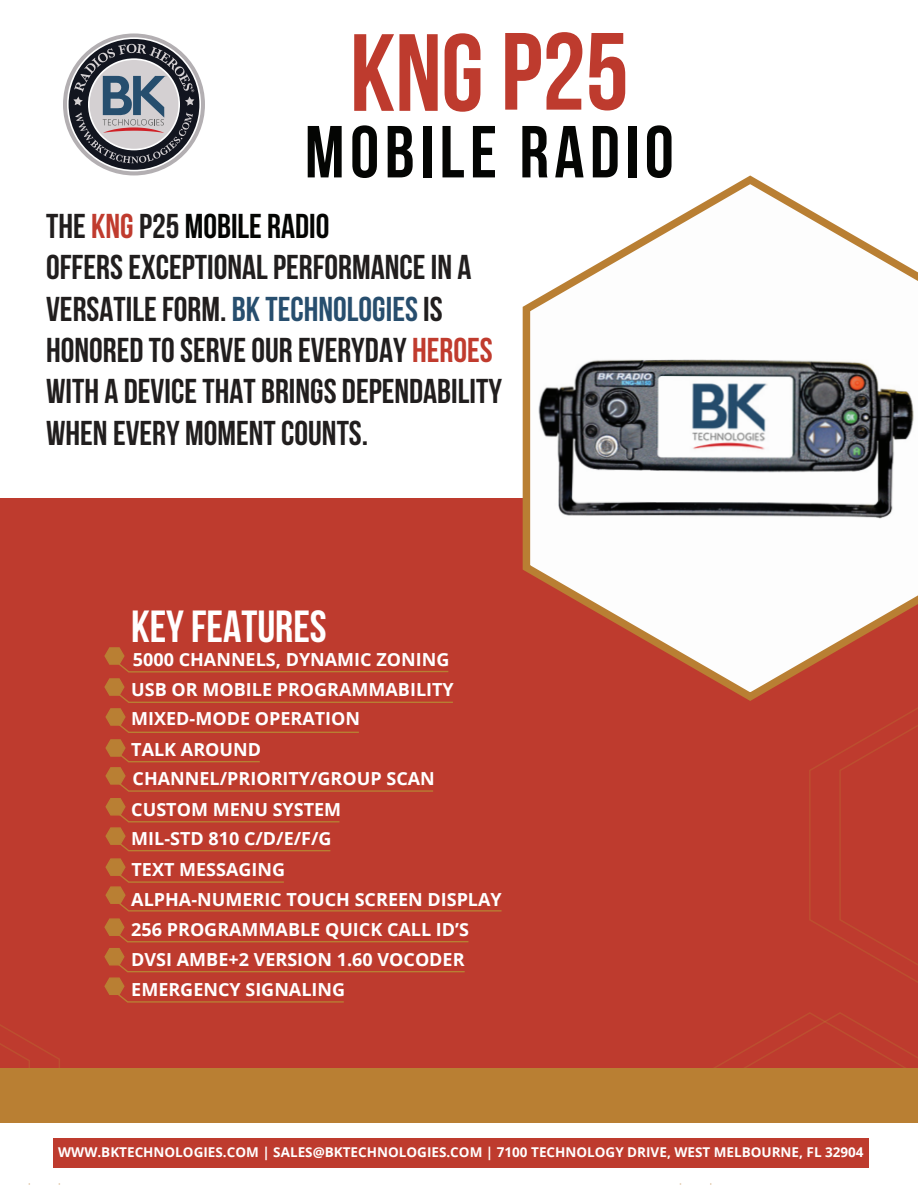
<style>
.page{position:relative;width:918px;height:1188px;background:#fff}
.page>*{position:absolute;margin:0;border:0;box-sizing:border-box;transform-origin:0 0}
.t1{font:109.5px "Bebas Neue";color:#be3b2e}
.t2{font:73.5px "Bebas Neue";letter-spacing:.075em;color:#040503}
.t3{font:45px "Bebas Neue";color:#fff}
.t4{font:34.5px/41.4px "Bebas Neue";color:#211e1e}
.t5{font:700 18px/30.2px "Open Sans";color:#fff}
.t6{font:700 13.5px "Open Sans";color:#fff}
.s1{color:#c03b2e}
.s2{color:#040503}
.s3{color:#274e6e}
</style>
<div class="page">
<div style="left:0;top:1068px;width:918px;height:75px;background:#b97f33"></div>
<div style="left:0;top:498px;width:918px;height:570px;background:#be3b2e"></div>
<svg style="left:809px;top:707px;width:109px;height:276px"></svg>
<svg style="left:0;top:1024px;width:60px;height:160px"></svg>
<svg style="left:680px;top:1012px;width:238px;height:172px"></svg>
<div style="left:63px;top:33px;width:142px;height:142px;background:#b3afb2;border-radius:50%"></div>
<svg style="left:67px;top:37px;width:134px;height:134px"></svg>
<div style="left:0;top:1123px;width:918px;height:60px;background:#fff"></div>
<div style="left:53px;top:1139px;width:816px;height:29px;background:#be3b2e"></div>
<svg style="left:522px;top:175px;width:396px;height:526px"></svg>
<svg style="left:104px;top:647px;width:398px;height:356px"></svg>
<h1 class="t1" style="left:350px;top:12px;width:281px">KNG P25</h1>
<h2 class="t2" style="left:305px;top:112px;width:370px">MOBILE RADIO</h2>
<h3 class="t4" style="left:46px;top:205px;width:457px">THE <span class="s1">KNG</span> P25 <span class="s2">MOBILE RADIO<br></span>OFFERS EXCEPTIONAL PERFORMANCE IN A VERSATILE FORM. <span class="s3">BK TECHNOLOGIES</span> IS HONORED TO SERVE OUR EVERYDAY <span class="s1">HEROES </span>WITH A DEVICE THAT BRINGS DEPENDABILITY WHEN EVERY MOMENT COUNTS.</h3>
<h3 class="t3" style="left:131px;top:601px;width:197px">KEY FEATURES</h3>
<p class="t5" style="left:131px;top:643px;width:324px">5000 CHANNELS, DYNAMIC ZONING<br>USB OR MOBILE PROGRAMMABILITY<br>MIXED-MODE OPERATION<br>TALK AROUND<br>CHANNEL/PRIORITY/GROUP SCAN<br>CUSTOM MENU SYSTEM</p>
<p class="t5" style="left:131px;top:823px;width:202px">MIL-STD 810 C/D/E/F/G</p>
<p class="t5" style="left:131px;top:854px;width:372px">TEXT MESSAGING<br>ALPHA-NUMERIC TOUCH SCREEN DISPLAY</p>
<p class="t5" style="left:131px;top:914px;width:339px">256 PROGRAMMABLE QUICK CALL ID’S</p>
<p class="t5" style="left:131px;top:944px;width:335px">DVSI AMBE+2 VERSION 1.60 VOCODER</p>
<p class="t5" style="left:131px;top:974px;width:215px">EMERGENCY SIGNALING</p>
<p class="t6" style="left:58px;top:1143px;width:807px">WWW.BKTECHNOLOGIES.COM | SALES@BKTECHNOLOGIES.COM | 7100 TECHNOLOGY DRIVE, WEST MELBOURNE, FL 32904</p>
</div>
